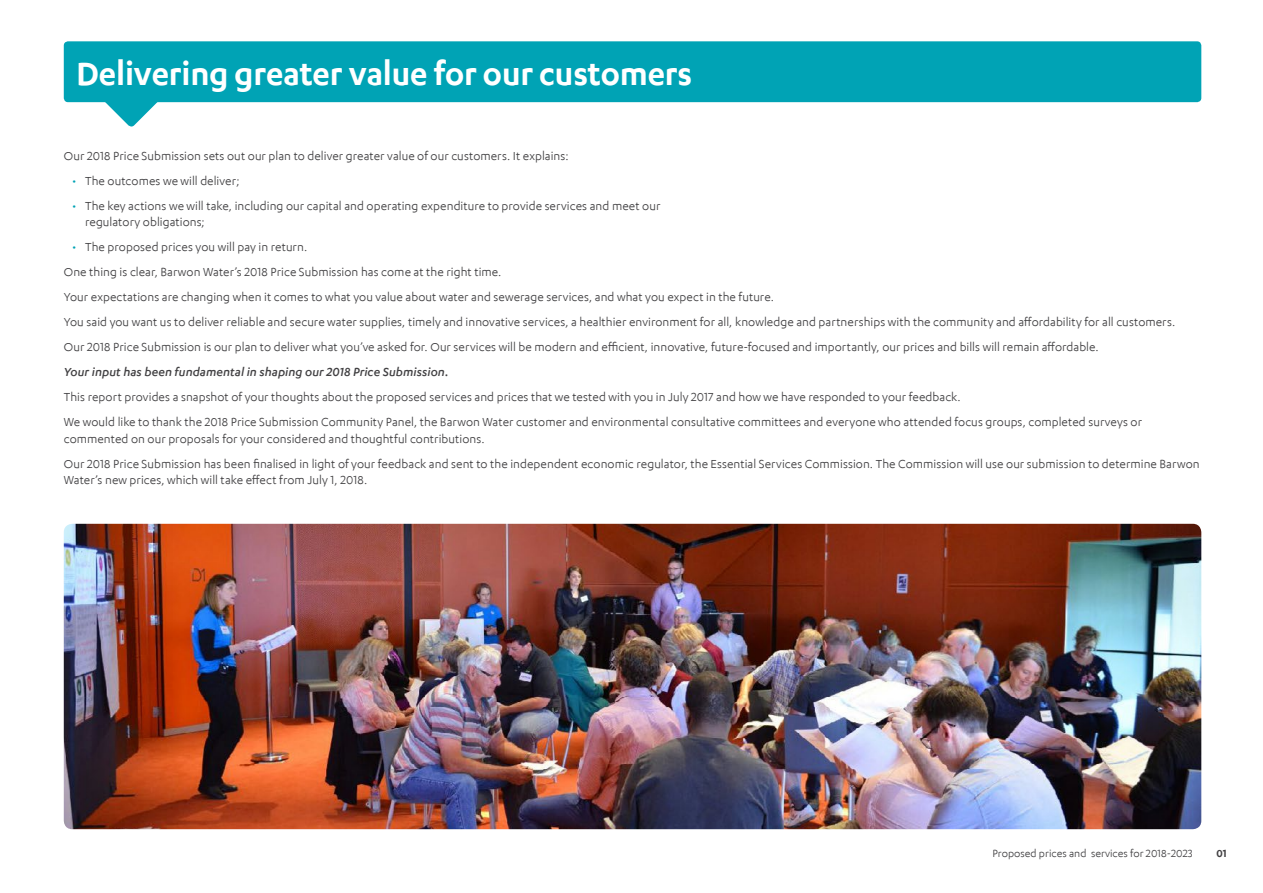
<style>
.page{position:relative;width:1263px;height:893px;background:#fff}
.page>*{position:absolute;margin:0;border:0;box-sizing:border-box;transform-origin:0 0}
.t1{font:600 37.5px "Karbon";letter-spacing:-.005em;color:#fff}
.t2{font:13.5px/25px "Karbon";letter-spacing:.005em;color:#414042}
.t3{font:italic 500 13.5px "Karbon";letter-spacing:.005em;color:#414042}
.t4{font:12px "Karbon";color:#414042}
.t5{font:600 12px "Karbon";color:#414042}
.s1{color:#00a3b5}
</style>
<div class="page">
<svg style="left:95px;top:102px;width:72px;height:25px"></svg>
<div style="left:64px;top:41px;width:1137px;height:61px;background:#00a3b5;border-radius:4px"></div>
<img style="left:64px;top:524px;width:1137px;height:305px">
<h1 class="t1" style="left:77px;top:52px;width:617px">Delivering greater value for our customers</h1>
<p class="t2" style="left:64px;top:143px;width:506px">Our 2018 Price Submission sets out our plan to deliver greater value of our customers. It explains:</p>
<p class="t2" style="left:72px;top:168px;width:169px"><span class="s1">•</span> The outcomes we will deliver;</p>
<p class="t2" style="left:85px;top:197px;width:577px;line-height:16.5px;text-indent:-13px"><span class="s1">•</span> The key actions we will take, including our capital and operating expenditure to provide services and meet our regulatory obligations;</p>
<p class="t2" style="left:64px;top:234px;width:1113px;text-indent:9px"><span class="s1">•</span> The proposed prices you will pay in return.<br>One thing is clear, Barwon Water’s 2018 Price Submission has come at the right time.<br>Your expectations are changing when it comes to what you value about water and sewerage services, and what you expect in the future.<br>You said you want us to deliver reliable and secure water supplies, timely and innovative services, a healthier environment for all, knowledge and partnerships with the community and affordability for all customers.<br>Our 2018 Price Submission is our plan to deliver what you’ve asked for. Our services will be modern and efficient, innovative, future-focused and importantly, our prices and bills will remain affordable.</p>
<p class="t3" style="left:64px;top:364px;width:386px">Your input has been fundamental in shaping our 2018 Price Submission.</p>
<p class="t2" style="left:64px;top:384px;width:1080px">This report provides a snapshot of your thoughts about the proposed services and prices that we tested with you in July 2017 and how we have responded to your feedback.<br>We would like to thank the 2018 Price Submission Community Panel, the Barwon Water customer and environmental consultative committees and everyone who attended focus groups, completed surveys or</p>
<p class="t2" style="left:64px;top:426px;width:1137px">commented on our proposals for your considered and thoughtful contributions.<br>Our 2018 Price Submission has been finalised in light of your feedback and sent to the independent economic regulator, the Essential Services Commission. The Commission will use our submission to determine Barwon</p>
<p class="t2" style="left:64px;top:467px;width:305px">Water’s new prices, which will take effect from July 1, 2018.</p>
<p class="t4" style="left:992px;top:846px;width:202px">Proposed prices and services for 2018-2023</p>
<p class="t5" style="left:1216px;top:846px;width:12px">01</p>
</div>
